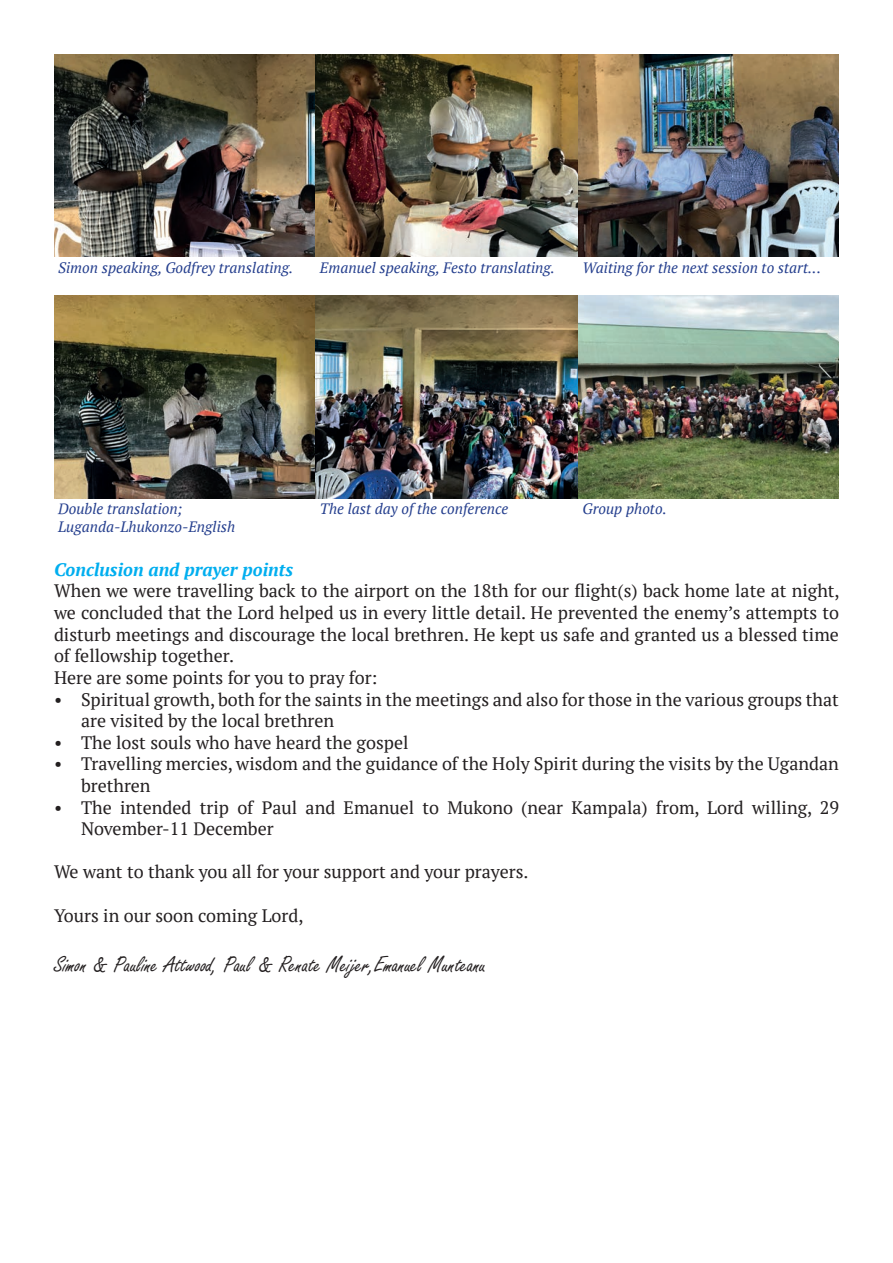
<style>
.page{position:relative;width:893px;height:1263px;background:#fff}
.page>*{position:absolute;margin:0;border:0;box-sizing:border-box;transform-origin:0 0}
.t1{font:24px "Freestyle Script";color:#231f20}
.t2{font:18px/21.6px "PT Serif";color:#231f20}
.t3{font:italic 700 18px "PT Serif";color:#00aeef}
.t4{font:italic 15px/18px "PT Serif";color:#253f8e}
</style>
<div class="page">
<img style="left:54px;top:296px;width:785px;height:202px">
<img style="left:54px;top:54px;width:785px;height:203px">
<p class="t4" style="left:58px;top:258px;width:236px">Simon speaking, Godfrey translating.</p>
<p class="t4" style="left:320px;top:258px;width:237px">Emanuel speaking, Festo translating.</p>
<p class="t4" style="left:583px;top:258px;width:240px">Waiting for the next session to start...</p>
<p class="t4" style="left:58px;top:500px;width:179px">Double translation;<br>Luganda-Lhukonzo-English</p>
<p class="t4" style="left:320px;top:500px;width:190px">The last day of the conference</p>
<p class="t4" style="left:583px;top:500px;width:86px">Group photo.</p>
<p class="t3" style="left:54px;top:557px;width:241px">Conclusion and prayer points</p>
<p class="t2" style="left:54px;top:580px;width:787px">When we were travelling back to the airport on the 18th for our flight(s) back home late at night, we concluded that the Lord helped us in every little detail. He prevented the enemy’s attempts to disturb meetings and discourage the local brethren. He kept us safe and granted us a blessed time of fellowship together.<br>Here are some points for you to pray for:</p>
<p class="t2" style="left:81px;top:688px;width:759px;text-indent:-27px">• Spiritual growth, both for the saints in the meetings and also for those in the various groups that are visited by the local brethren</p>
<p class="t2" style="left:54px;top:731px;width:356px">• The lost souls who have heard the gospel</p>
<p class="t2" style="left:81px;top:753px;width:759px;text-indent:-27px">• Travelling mercies, wisdom and the guidance of the Holy Spirit during the visits by the Ugandan brethren</p>
<p class="t2" style="left:81px;top:796px;width:759px;text-indent:-27px">• The intended trip of Paul and Emanuel to Mukono (near Kampala) from, Lord willing, 29<br>November-11 December</p>
<p class="t2" style="left:54px;top:861px;width:476px">We want to thank you all for your support and your prayers.</p>
<p class="t2" style="left:54px;top:904px;width:251px">Yours in our soon coming Lord,</p>
<h1 class="t1" style="left:54px;top:951px;width:434px">Simon &amp; Pauline Attwood, Paul &amp; Renate Meijer,Emanuel Munteanu</h1>
</div>
